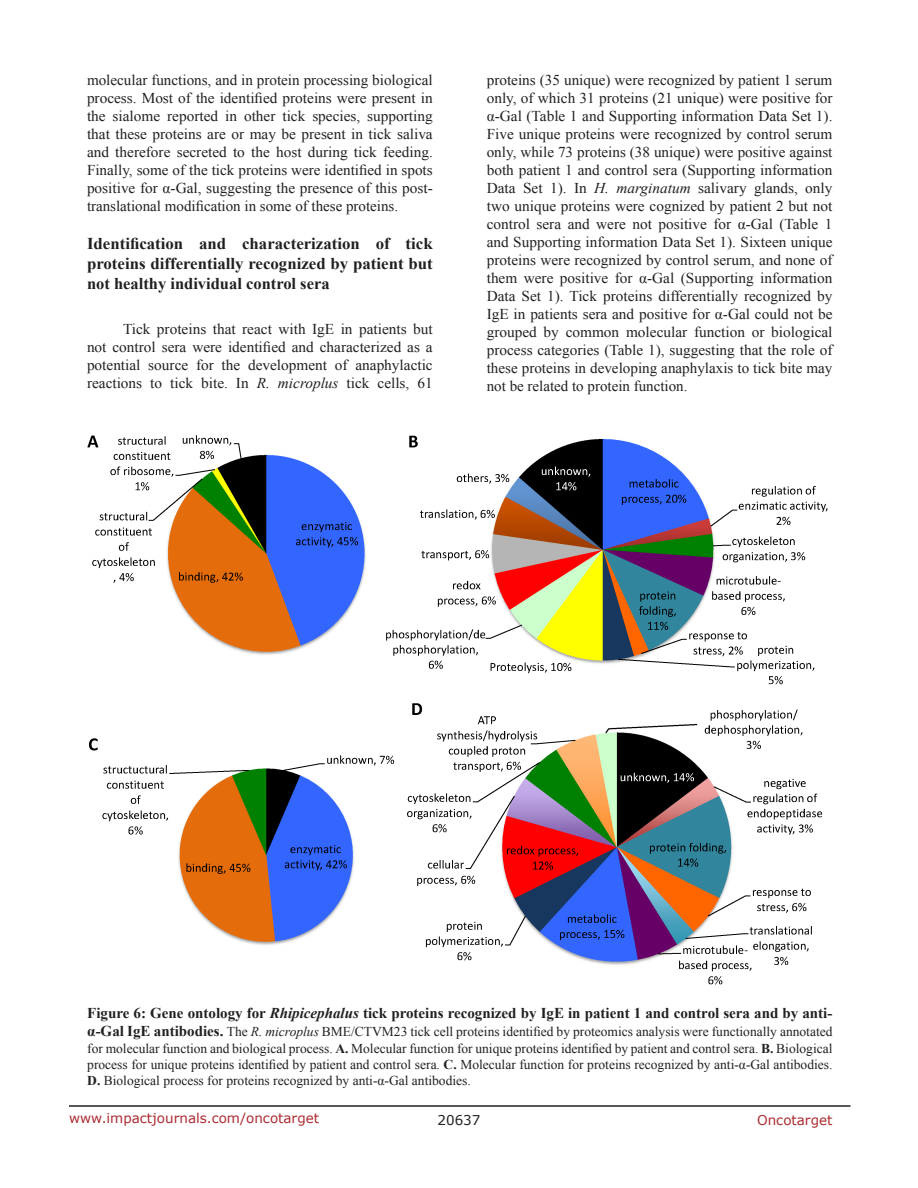
<style>
.page{position:relative;width:918px;height:1188px;background:#fff}
.page>*{position:absolute;margin:0;border:0;box-sizing:border-box;transform-origin:0 0}
.SubHeading{font:700 16.5px/19.8px "Times New Roman";color:#221f22;text-align:justify}
.BodyText{font:15px/18px "Times New Roman";color:#221f22;text-align:justify}
.FigureText{font:700 15px "Times New Roman";color:#221f22}
.FigureText-2{font:13.5px/16.2px "Times New Roman";color:#221f22;text-align:justify}
.t1{font:13.5px "Verdana";color:#ac2b31}
.t2{font:13.5px "Verdana";color:#221f22}
.s1{font-style:italic}
.s2{font-weight:700;font-size:15px}
.s3{font-weight:700}
</style>
<div class="page">
<hr style="left:69px;top:1105px;width:781px;height:2px;background:#231f20">
<img style="left:87px;top:435px;width:741px;height:550px">
<p class="BodyText" style="left:87px;top:71px;width:347px">molecular functions, and in protein processing biological process. Most of the identified proteins were present in the sialome reported in other tick species, supporting that these proteins are or may be present in tick saliva and therefore secreted to the host during tick feeding.<br>Finally, some of the tick proteins were identified in spots positive for α-Gal, suggesting the presence of this post&shy;translational modification in some of these proteins.</p>
<p class="SubHeading" style="left:87px;top:233px;width:347px">Identification and characterization of tick proteins differentially recognized by patient but not healthy individual control sera</p>
<p class="BodyText" style="left:87px;top:320px;width:347px;text-indent:36px">Tick proteins that react with IgE in patients but not control sera were identified and characterized as a potential source for the development of anaphylactic reactions to tick bite. In <span class="s1">R. microplus</span> tick cells, 61</p>
<p class="BodyText" style="left:487px;top:71px;width:347px">proteins (35 unique) were recognized by patient 1 serum only, of which 31 proteins (21 unique) were positive for α-Gal (Table 1 and Supporting information Data Set 1).<br>Five unique proteins were recognized by control serum only, while 73 proteins (38 unique) were positive against both patient 1 and control sera (Supporting information Data Set 1). In <span class="s1">H. marginatum</span> salivary glands, only two unique proteins were cognized by patient 2 but not control sera and were not positive for α-Gal (Table 1 and Supporting information Data Set 1). Sixteen unique proteins were recognized by control serum, and none of them were positive for α-Gal (Supporting information Data Set 1). Tick proteins differentially recognized by IgE in patients sera and positive for α-Gal could not be grouped by common molecular function or biological process categories (Table 1), suggesting that the role of these proteins in developing anaphylaxis to tick bite may not be related to protein function.</p>
<p class="FigureText" style="left:87px;top:1003px;width:747px">Figure 6: Gene ontology for <span class="s1">Rhipicephalus</span> tick proteins recognized by IgE in patient 1 and control sera and by anti-</p>
<p class="FigureText-2" style="left:87px;top:1024px;width:747px"><span class="s2">α-Gal IgE antibodies.</span> The <span class="s1">R. microplus</span> BME/CTVM23 tick cell proteins identified by proteomics analysis were functionally annotated for molecular function and biological process. <span class="s3">A.</span> Molecular function for unique proteins identified by patient and control sera. <span class="s3">B.</span> Biological process for unique proteins identified by patient and control sera. <span class="s3">C.</span> Molecular function for proteins recognized by anti-α-Gal antibodies.<br><span class="s3">D.</span> Biological process for proteins recognized by anti-α-Gal antibodies.</p>
<p class="t1" style="left:69px;top:1109px;width:252px">www.impactjournals.com/oncotarget</p>
<p class="t2" style="left:438px;top:1111px;width:44px">20637</p>
<p class="t1" style="left:757px;top:1111px;width:77px">Oncotarget</p>
</div>
